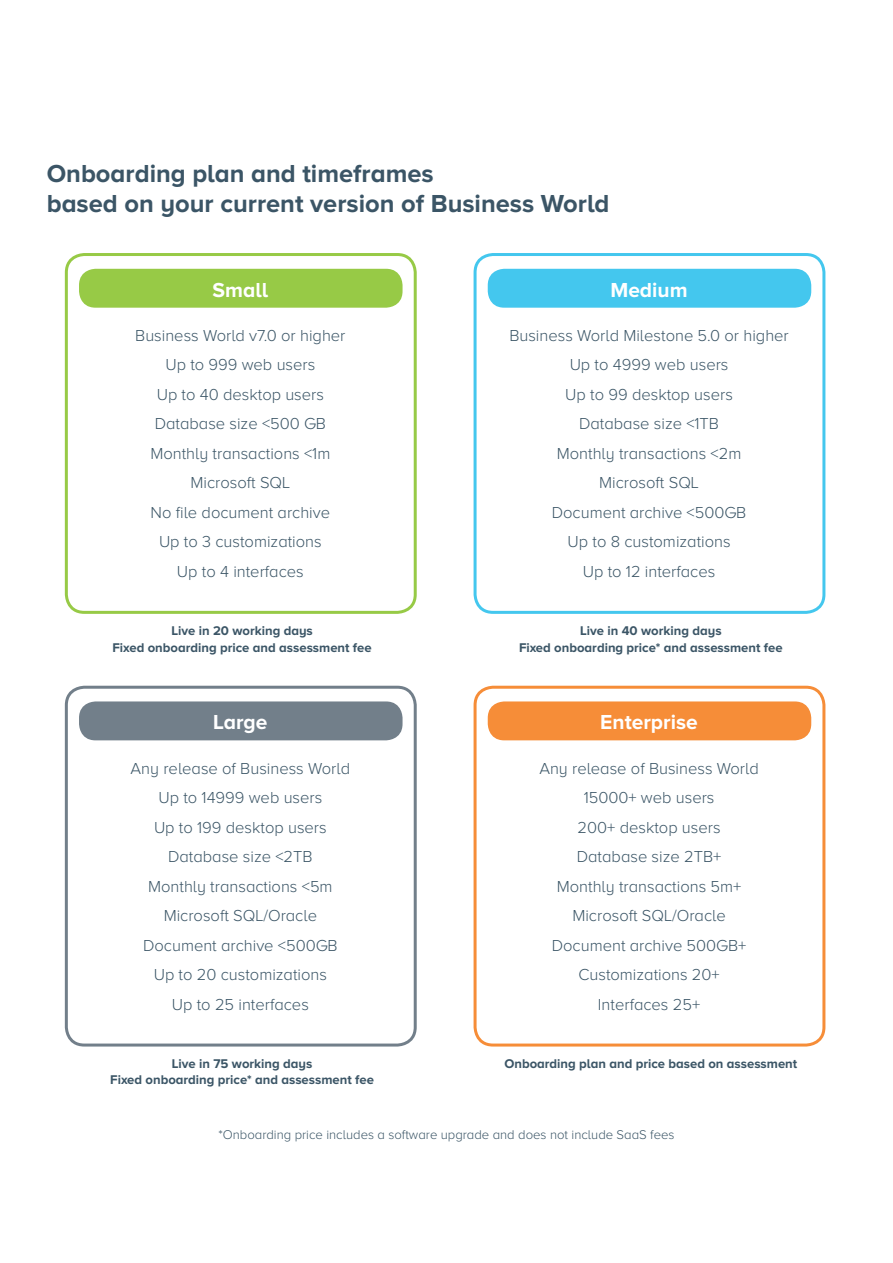
<style>
.page{position:relative;width:893px;height:1263px;background:#fff}
.page>*{position:absolute;margin:0;border:0;box-sizing:border-box;transform-origin:0 0}
.Body_copy_11pt{font:700 25.5px/30px "Proxima Nova A";color:#3b5566}
.Body_copy_11pt-2{font:700 21px "Proxima Nova A";color:#fff}
.Body_copy_11pt-3{font:300 16.5px "Proxima Nova A";color:#3b5566}
.Body_copy_11pt-4{font:700 13.05px "Proxima Nova A";color:#3b5566}
.Body_copy_11pt-5{font:300 13.05px "Proxima Nova A";color:#3b5566}
</style>
<div class="page">
<div style="left:65px;top:253px;width:352px;height:361px;border:3px solid #97ca46;border-radius:18px"></div>
<div style="left:79px;top:269px;width:324px;height:39px;background:#97ca46;border-radius:17px"></div>
<div style="left:65px;top:686px;width:352px;height:360px;border:3px solid #727f8a;border-radius:18px"></div>
<div style="left:79px;top:701px;width:324px;height:39px;background:#727f8a;border-radius:17px"></div>
<div style="left:474px;top:253px;width:351px;height:361px;border:3px solid #44c7ee;border-radius:18px"></div>
<div style="left:488px;top:269px;width:323px;height:39px;background:#44c7ee;border-radius:17px"></div>
<div style="left:474px;top:686px;width:351px;height:360px;border:3px solid #f68d38;border-radius:18px"></div>
<div style="left:488px;top:701px;width:323px;height:39px;background:#f68d38;border-radius:17px"></div>
<p class="Body_copy_11pt" style="left:47px;top:158px;width:564px">Onboarding plan and timeframes<br>based on your current version of Business World</p>
<p class="Body_copy_11pt-2" style="left:213px;top:278px;width:57px">Small</p>
<p class="Body_copy_11pt-2" style="left:610px;top:278px;width:79px">Medium</p>
<p class="Body_copy_11pt-3" style="left:135px;top:326px;width:212px">Business World v7.0 or higher</p>
<p class="Body_copy_11pt-3" style="left:165px;top:356px;width:151px">Up to 999 web users</p>
<p class="Body_copy_11pt-3" style="left:157px;top:385px;width:169px">Up to 40 desktop users</p>
<p class="Body_copy_11pt-3" style="left:155px;top:415px;width:173px">Database size &lt;500 GB</p>
<p class="Body_copy_11pt-3" style="left:150px;top:444px;width:181px">Monthly transactions &lt;1m</p>
<p class="Body_copy_11pt-3" style="left:190px;top:474px;width:101px">Microsoft SQL</p>
<p class="Body_copy_11pt-3" style="left:151px;top:503px;width:181px">No file document archive</p>
<p class="Body_copy_11pt-3" style="left:159px;top:533px;width:164px">Up to 3 customizations</p>
<p class="Body_copy_11pt-3" style="left:177px;top:562px;width:128px">Up to 4 interfaces</p>
<p class="Body_copy_11pt-3" style="left:509px;top:326px;width:281px">Business World Milestone 5.0 or higher</p>
<p class="Body_copy_11pt-3" style="left:570px;top:356px;width:160px">Up to 4999 web users</p>
<p class="Body_copy_11pt-3" style="left:565px;top:385px;width:169px">Up to 99 desktop users</p>
<p class="Body_copy_11pt-3" style="left:579px;top:415px;width:142px">Database size &lt;1TB</p>
<p class="Body_copy_11pt-3" style="left:557px;top:444px;width:186px">Monthly transactions &lt;2m</p>
<p class="Body_copy_11pt-3" style="left:599px;top:474px;width:101px">Microsoft SQL</p>
<p class="Body_copy_11pt-3" style="left:552px;top:503px;width:196px">Document archive &lt;500GB</p>
<p class="Body_copy_11pt-3" style="left:567px;top:533px;width:165px">Up to 8 customizations</p>
<p class="Body_copy_11pt-3" style="left:583px;top:562px;width:134px">Up to 12 interfaces</p>
<p class="Body_copy_11pt-4" style="left:171px;top:623px;width:143px">Live in 20 working days</p>
<p class="Body_copy_11pt-4" style="left:113px;top:640px;width:261px">Fixed onboarding price and assessment fee</p>
<p class="Body_copy_11pt-4" style="left:580px;top:623px;width:143px">Live in 40 working days</p>
<p class="Body_copy_11pt-4" style="left:519px;top:640px;width:265px">Fixed onboarding price* and assessment fee</p>
<p class="Body_copy_11pt-2" style="left:213px;top:710px;width:56px">Large</p>
<p class="Body_copy_11pt-2" style="left:600px;top:710px;width:99px">Enterprise</p>
<p class="Body_copy_11pt-3" style="left:131px;top:759px;width:221px">Any release of Business World</p>
<p class="Body_copy_11pt-3" style="left:158px;top:788px;width:165px">Up to 14999 web users</p>
<p class="Body_copy_11pt-3" style="left:154px;top:818px;width:174px">Up to 199 desktop users</p>
<p class="Body_copy_11pt-3" style="left:168px;top:847px;width:146px">Database size &lt;2TB</p>
<p class="Body_copy_11pt-3" style="left:148px;top:877px;width:186px">Monthly transactions &lt;5m</p>
<p class="Body_copy_11pt-3" style="left:164px;top:906px;width:155px">Microsoft SQL/Oracle</p>
<p class="Body_copy_11pt-3" style="left:143px;top:936px;width:196px">Document archive &lt;500GB</p>
<p class="Body_copy_11pt-3" style="left:154px;top:965px;width:175px">Up to 20 customizations</p>
<p class="Body_copy_11pt-3" style="left:172px;top:995px;width:139px">Up to 25 interfaces</p>
<p class="Body_copy_11pt-3" style="left:539px;top:759px;width:221px">Any release of Business World</p>
<p class="Body_copy_11pt-3" style="left:584px;top:788px;width:132px">15000+ web users</p>
<p class="Body_copy_11pt-3" style="left:578px;top:818px;width:145px">200+ desktop users</p>
<p class="Body_copy_11pt-3" style="left:577px;top:847px;width:146px">Database size 2TB+</p>
<p class="Body_copy_11pt-3" style="left:557px;top:877px;width:186px">Monthly transactions 5m+</p>
<p class="Body_copy_11pt-3" style="left:572px;top:906px;width:155px">Microsoft SQL/Oracle</p>
<p class="Body_copy_11pt-3" style="left:552px;top:936px;width:196px">Document archive 500GB+</p>
<p class="Body_copy_11pt-3" style="left:578px;top:965px;width:143px">Customizations 20+</p>
<p class="Body_copy_11pt-3" style="left:598px;top:995px;width:104px">Interfaces 25+</p>
<p class="Body_copy_11pt-4" style="left:172px;top:1056px;width:142px">Live in 75 working days</p>
<p class="Body_copy_11pt-4" style="left:110px;top:1072px;width:265px">Fixed onboarding price* and assessment fee</p>
<p class="Body_copy_11pt-4" style="left:504px;top:1056px;width:294px">Onboarding plan and price based on assessment</p>
<p class="Body_copy_11pt-5" style="left:218px;top:1127px;width:458px">*Onboarding price includes a software upgrade and does not include SaaS fees</p>
</div>
